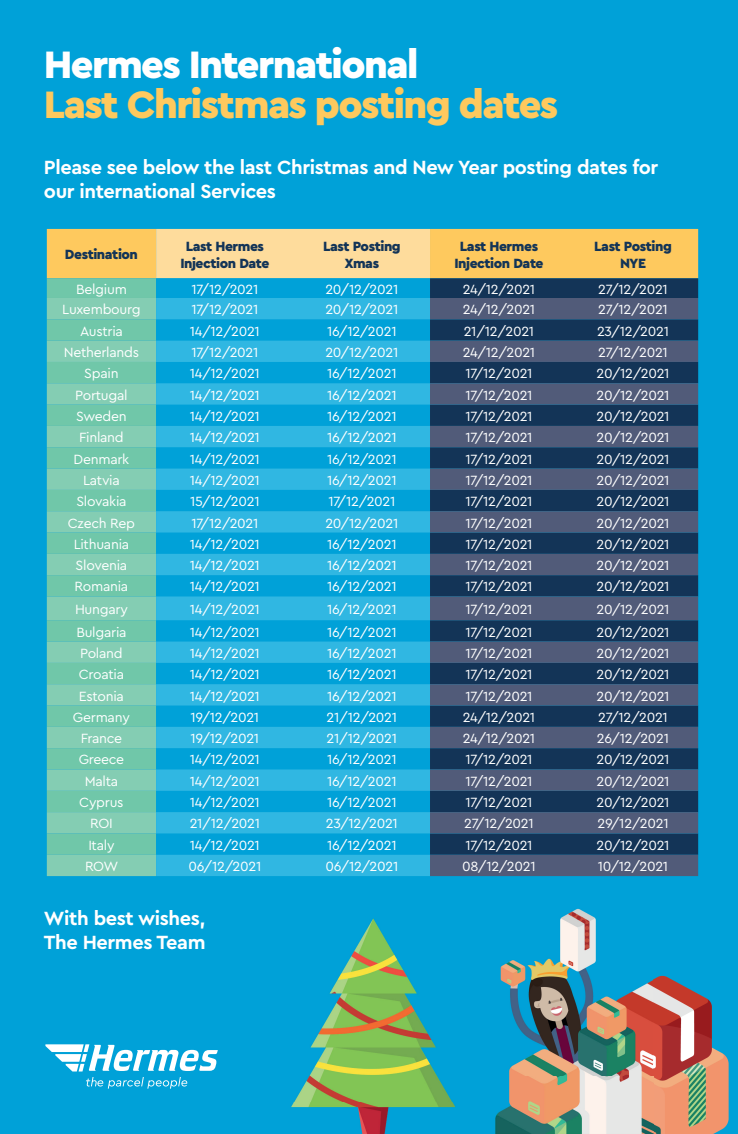
<style>
.page{position:relative;width:738px;height:1134px;background:#fff}
.page>*{position:absolute;margin:0;border:0;box-sizing:border-box;transform-origin:0 0}
.t1{font:900 40px "Cera Pro";letter-spacing:-.04em;color:#fec95e}
.t2{font:900 40px "Cera Pro";letter-spacing:-.04em;color:#fff}
.t3{font:700 20px/24px "Cera Pro";letter-spacing:-.02em;color:#fff}
.t4{font:14px "Cera Pro";letter-spacing:-.02em;color:#fff}
.t5{font:900 14px/16.8px "Cera Pro";letter-spacing:-.03em;color:#133457;text-align:center}
</style>
<div class="page">
<div style="left:0;top:0;width:737px;height:1134px;background:#00a1d8"></div>
<img style="left:495px;top:908px;width:234px;height:226px">
<img style="left:291px;top:918px;width:164px;height:216px">
<svg style="left:45px;top:1044px;width:173px;height:27px"></svg>
<svg style="left:86px;top:1077px;width:101px;height:12px"></svg>
<svg style="left:47px;top:229px;width:650px;height:49px;background:#fdd078"></svg>
<div style="left:47px;top:278px;width:109px;height:20px;background:#70c7a9"></div>
<div style="left:429px;top:278px;width:268px;height:20px;background:#133457"></div>
<svg style="left:47px;top:298px;width:109px;height:578px;background:#79c9ae"></svg>
<svg style="left:156px;top:298px;width:273px;height:578px;fill:#2ab4e0"></svg>
<svg style="left:429px;top:298px;width:268px;height:578px;background:#32496a"></svg>
<p class="t2" style="left:44px;top:38px;width:375px">Hermes International</p>
<p class="t1" style="left:44px;top:78px;width:515px">Last Christmas posting dates</p>
<p class="t3" style="left:44px;top:155px;width:615px">Please see below the last Christmas and New Year posting dates for our international Services</p>
<p class="t5" style="left:65px;top:246px;width:74px">Destination</p>
<p class="t5" style="left:180px;top:237px;width:91px">Last Hermes<br>Injection Date</p>
<p class="t5" style="left:323px;top:237px;width:79px">Last Posting<br>Xmas</p>
<p class="t5" style="left:454px;top:237px;width:91px">Last Hermes<br>Injection Date</p>
<p class="t5" style="left:593px;top:237px;width:79px">Last Posting<br>NYE</p>
<p class="t4" style="left:76px;top:280px;width:52px">Belgium</p>
<p class="t4" style="left:191px;top:280px;width:69px">17/12/2021</p>
<p class="t4" style="left:325px;top:280px;width:74px">20/12/2021</p>
<p class="t4" style="left:462px;top:280px;width:74px">24/12/2021</p>
<p class="t4" style="left:597px;top:280px;width:71px">27/12/2021</p>
<p class="t4" style="left:62px;top:300px;width:80px">Luxembourg</p>
<p class="t4" style="left:191px;top:300px;width:69px">17/12/2021</p>
<p class="t4" style="left:325px;top:300px;width:74px">20/12/2021</p>
<p class="t4" style="left:462px;top:300px;width:74px">24/12/2021</p>
<p class="t4" style="left:597px;top:300px;width:71px">27/12/2021</p>
<p class="t4" style="left:80px;top:322px;width:44px">Austria</p>
<p class="t4" style="left:190px;top:322px;width:71px">14/12/2021</p>
<p class="t4" style="left:327px;top:322px;width:71px">16/12/2021</p>
<p class="t4" style="left:463px;top:322px;width:72px">21/12/2021</p>
<p class="t4" style="left:596px;top:322px;width:73px">23/12/2021</p>
<p class="t4" style="left:64px;top:343px;width:77px">Netherlands</p>
<p class="t4" style="left:191px;top:343px;width:69px">17/12/2021</p>
<p class="t4" style="left:325px;top:343px;width:74px">20/12/2021</p>
<p class="t4" style="left:462px;top:343px;width:74px">24/12/2021</p>
<p class="t4" style="left:597px;top:343px;width:71px">27/12/2021</p>
<p class="t4" style="left:84px;top:364px;width:36px">Spain</p>
<p class="t4" style="left:190px;top:364px;width:71px">14/12/2021</p>
<p class="t4" style="left:327px;top:364px;width:71px">16/12/2021</p>
<p class="t4" style="left:465px;top:364px;width:69px">17/12/2021</p>
<p class="t4" style="left:596px;top:364px;width:74px">20/12/2021</p>
<p class="t4" style="left:75px;top:386px;width:54px">Portugal</p>
<p class="t4" style="left:190px;top:386px;width:71px">14/12/2021</p>
<p class="t4" style="left:327px;top:386px;width:71px">16/12/2021</p>
<p class="t4" style="left:465px;top:386px;width:69px">17/12/2021</p>
<p class="t4" style="left:596px;top:386px;width:74px">20/12/2021</p>
<p class="t4" style="left:76px;top:407px;width:52px">Sweden</p>
<p class="t4" style="left:190px;top:407px;width:71px">14/12/2021</p>
<p class="t4" style="left:327px;top:407px;width:71px">16/12/2021</p>
<p class="t4" style="left:465px;top:407px;width:69px">17/12/2021</p>
<p class="t4" style="left:596px;top:407px;width:74px">20/12/2021</p>
<p class="t4" style="left:79px;top:428px;width:46px">Finland</p>
<p class="t4" style="left:190px;top:428px;width:71px">14/12/2021</p>
<p class="t4" style="left:327px;top:428px;width:71px">16/12/2021</p>
<p class="t4" style="left:465px;top:428px;width:69px">17/12/2021</p>
<p class="t4" style="left:596px;top:428px;width:74px">20/12/2021</p>
<p class="t4" style="left:73px;top:450px;width:57px">Denmark</p>
<p class="t4" style="left:190px;top:450px;width:71px">14/12/2021</p>
<p class="t4" style="left:327px;top:450px;width:71px">16/12/2021</p>
<p class="t4" style="left:465px;top:450px;width:69px">17/12/2021</p>
<p class="t4" style="left:596px;top:450px;width:74px">20/12/2021</p>
<p class="t4" style="left:83px;top:471px;width:38px">Latvia</p>
<p class="t4" style="left:190px;top:471px;width:71px">14/12/2021</p>
<p class="t4" style="left:327px;top:471px;width:71px">16/12/2021</p>
<p class="t4" style="left:465px;top:471px;width:69px">17/12/2021</p>
<p class="t4" style="left:596px;top:471px;width:74px">20/12/2021</p>
<p class="t4" style="left:76px;top:492px;width:52px">Slovakia</p>
<p class="t4" style="left:190px;top:492px;width:71px">15/12/2021</p>
<p class="t4" style="left:328px;top:492px;width:69px">17/12/2021</p>
<p class="t4" style="left:465px;top:492px;width:69px">17/12/2021</p>
<p class="t4" style="left:596px;top:492px;width:74px">20/12/2021</p>
<p class="t4" style="left:68px;top:513px;width:69px">Czech Rep</p>
<p class="t4" style="left:191px;top:513px;width:69px">17/12/2021</p>
<p class="t4" style="left:325px;top:513px;width:74px">20/12/2021</p>
<p class="t4" style="left:465px;top:513px;width:69px">17/12/2021</p>
<p class="t4" style="left:596px;top:513px;width:74px">20/12/2021</p>
<p class="t4" style="left:74px;top:535px;width:57px">Lithuania</p>
<p class="t4" style="left:190px;top:535px;width:71px">14/12/2021</p>
<p class="t4" style="left:327px;top:535px;width:71px">16/12/2021</p>
<p class="t4" style="left:465px;top:535px;width:69px">17/12/2021</p>
<p class="t4" style="left:596px;top:535px;width:74px">20/12/2021</p>
<p class="t4" style="left:76px;top:556px;width:53px">Slovenia</p>
<p class="t4" style="left:190px;top:556px;width:71px">14/12/2021</p>
<p class="t4" style="left:327px;top:556px;width:71px">16/12/2021</p>
<p class="t4" style="left:465px;top:556px;width:69px">17/12/2021</p>
<p class="t4" style="left:596px;top:556px;width:74px">20/12/2021</p>
<p class="t4" style="left:74px;top:577px;width:55px">Romania</p>
<p class="t4" style="left:190px;top:577px;width:71px">14/12/2021</p>
<p class="t4" style="left:327px;top:577px;width:71px">16/12/2021</p>
<p class="t4" style="left:465px;top:577px;width:69px">17/12/2021</p>
<p class="t4" style="left:596px;top:577px;width:74px">20/12/2021</p>
<p class="t4" style="left:75px;top:600px;width:54px">Hungary</p>
<p class="t4" style="left:190px;top:600px;width:71px">14/12/2021</p>
<p class="t4" style="left:327px;top:600px;width:71px">16/12/2021</p>
<p class="t4" style="left:465px;top:600px;width:69px">17/12/2021</p>
<p class="t4" style="left:596px;top:600px;width:74px">20/12/2021</p>
<p class="t4" style="left:76px;top:622px;width:52px">Bulgaria</p>
<p class="t4" style="left:190px;top:622px;width:71px">14/12/2021</p>
<p class="t4" style="left:327px;top:622px;width:71px">16/12/2021</p>
<p class="t4" style="left:465px;top:622px;width:69px">17/12/2021</p>
<p class="t4" style="left:596px;top:622px;width:74px">20/12/2021</p>
<p class="t4" style="left:80px;top:644px;width:44px">Poland</p>
<p class="t4" style="left:190px;top:644px;width:71px">14/12/2021</p>
<p class="t4" style="left:327px;top:644px;width:71px">16/12/2021</p>
<p class="t4" style="left:465px;top:644px;width:69px">17/12/2021</p>
<p class="t4" style="left:596px;top:644px;width:74px">20/12/2021</p>
<p class="t4" style="left:79px;top:665px;width:47px">Croatia</p>
<p class="t4" style="left:190px;top:665px;width:71px">14/12/2021</p>
<p class="t4" style="left:327px;top:665px;width:71px">16/12/2021</p>
<p class="t4" style="left:465px;top:665px;width:69px">17/12/2021</p>
<p class="t4" style="left:596px;top:665px;width:74px">20/12/2021</p>
<p class="t4" style="left:79px;top:686px;width:47px">Estonia</p>
<p class="t4" style="left:190px;top:686px;width:71px">14/12/2021</p>
<p class="t4" style="left:327px;top:686px;width:71px">16/12/2021</p>
<p class="t4" style="left:465px;top:686px;width:69px">17/12/2021</p>
<p class="t4" style="left:596px;top:686px;width:74px">20/12/2021</p>
<p class="t4" style="left:73px;top:708px;width:58px">Germany</p>
<p class="t4" style="left:190px;top:708px;width:70px">19/12/2021</p>
<p class="t4" style="left:326px;top:708px;width:72px">21/12/2021</p>
<p class="t4" style="left:462px;top:708px;width:74px">24/12/2021</p>
<p class="t4" style="left:597px;top:708px;width:71px">27/12/2021</p>
<p class="t4" style="left:81px;top:729px;width:43px">France</p>
<p class="t4" style="left:190px;top:729px;width:70px">19/12/2021</p>
<p class="t4" style="left:326px;top:729px;width:72px">21/12/2021</p>
<p class="t4" style="left:462px;top:729px;width:74px">24/12/2021</p>
<p class="t4" style="left:596px;top:729px;width:74px">26/12/2021</p>
<p class="t4" style="left:79px;top:750px;width:47px">Greece</p>
<p class="t4" style="left:190px;top:750px;width:71px">14/12/2021</p>
<p class="t4" style="left:327px;top:750px;width:71px">16/12/2021</p>
<p class="t4" style="left:465px;top:750px;width:69px">17/12/2021</p>
<p class="t4" style="left:596px;top:750px;width:74px">20/12/2021</p>
<p class="t4" style="left:85px;top:772px;width:35px">Malta</p>
<p class="t4" style="left:190px;top:772px;width:71px">14/12/2021</p>
<p class="t4" style="left:327px;top:772px;width:71px">16/12/2021</p>
<p class="t4" style="left:465px;top:772px;width:69px">17/12/2021</p>
<p class="t4" style="left:596px;top:772px;width:74px">20/12/2021</p>
<p class="t4" style="left:79px;top:793px;width:46px">Cyprus</p>
<p class="t4" style="left:190px;top:793px;width:71px">14/12/2021</p>
<p class="t4" style="left:327px;top:793px;width:71px">16/12/2021</p>
<p class="t4" style="left:465px;top:793px;width:69px">17/12/2021</p>
<p class="t4" style="left:596px;top:793px;width:74px">20/12/2021</p>
<p class="t4" style="left:90px;top:814px;width:24px">ROI</p>
<p class="t4" style="left:189px;top:814px;width:72px">21/12/2021</p>
<p class="t4" style="left:325px;top:814px;width:73px">23/12/2021</p>
<p class="t4" style="left:464px;top:814px;width:71px">27/12/2021</p>
<p class="t4" style="left:597px;top:814px;width:73px">29/12/2021</p>
<p class="t4" style="left:88px;top:836px;width:28px">Italy</p>
<p class="t4" style="left:190px;top:836px;width:71px">14/12/2021</p>
<p class="t4" style="left:327px;top:836px;width:71px">16/12/2021</p>
<p class="t4" style="left:465px;top:836px;width:69px">17/12/2021</p>
<p class="t4" style="left:596px;top:836px;width:74px">20/12/2021</p>
<p class="t4" style="left:85px;top:857px;width:35px">ROW</p>
<p class="t4" style="left:188px;top:857px;width:74px">06/12/2021</p>
<p class="t4" style="left:325px;top:857px;width:74px">06/12/2021</p>
<p class="t4" style="left:462px;top:857px;width:75px">08/12/2021</p>
<p class="t4" style="left:597px;top:857px;width:72px">10/12/2021</p>
<p class="t3" style="left:44px;top:905px;width:163px">With best wishes,</p>
<p class="t3" style="left:44px;top:929px;width:163px">The Hermes Team</p>
</div>
